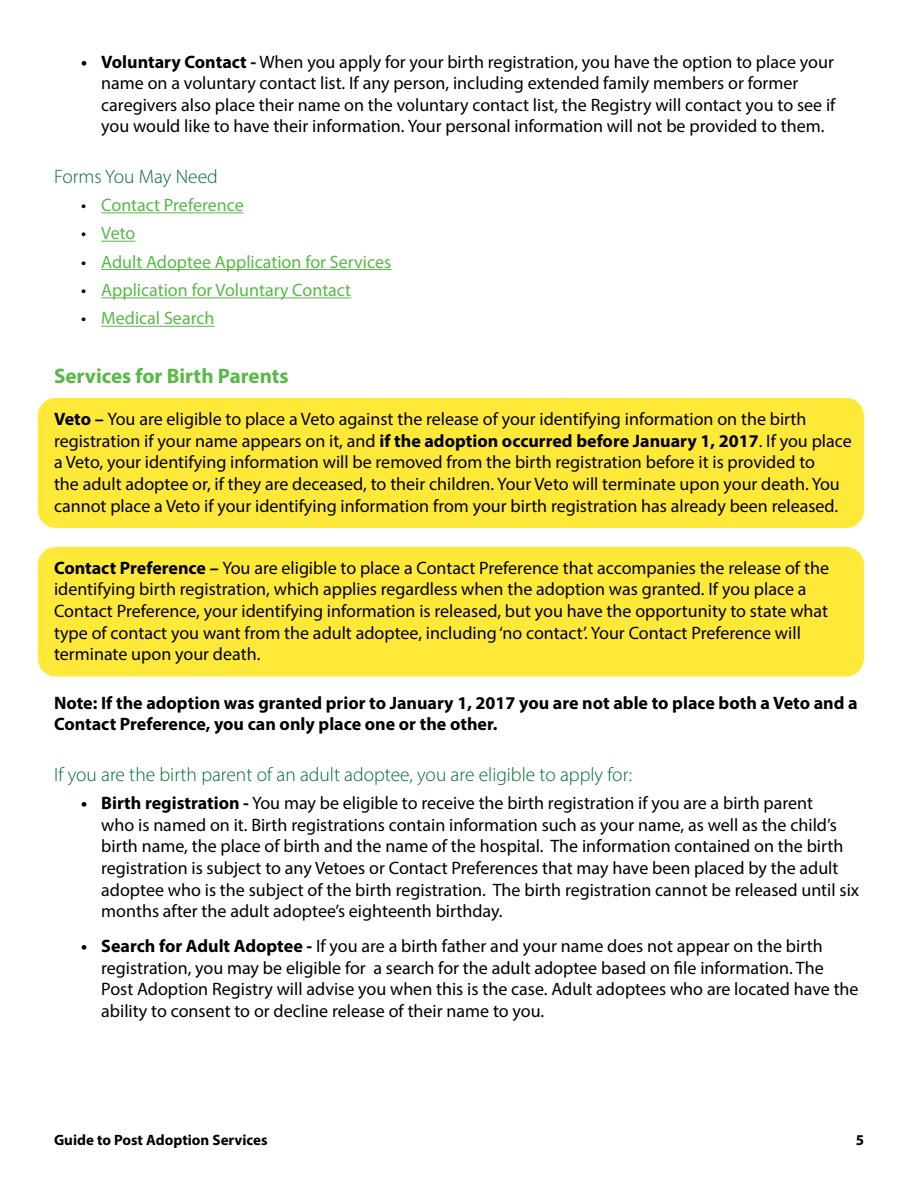
<style>
.page{position:relative;width:918px;height:1188px;background:#fff}
.page>*{position:absolute;margin:0;border:0;box-sizing:border-box;transform-origin:0 0}
.t1{font:700 21px "Myriad Pro";color:#58b947}
.t2{font:300 19.5px "Myriad Pro";color:#006b35}
.t3{font:18px/21.6px "Myriad Pro";color:#000}
.t4{font:700 18px/21.6px "Myriad Pro";color:#000}
.t5{font:18px "Myriad Pro";color:#58b947}
.t6{font:700 15px "Myriad Pro";color:#000}
.s1{font-weight:700}
.s2{color:#000}
</style>
<div class="page">
<div style="left:38px;top:547px;width:826px;height:130px;background:#ffe938;border-radius:18px"></div>
<div style="left:38px;top:398px;width:826px;height:130px;background:#ffe938;border-radius:18px"></div>
<hr style="left:101px;top:212px;width:143px;height:1px;background:#58b947">
<hr style="left:101px;top:241px;width:34px;height:1px;background:#58b947">
<hr style="left:101px;top:269px;width:290px;height:1px;background:#58b947">
<hr style="left:101px;top:297px;width:250px;height:1px;background:#58b947">
<hr style="left:101px;top:326px;width:113px;height:1px;background:#58b947">
<p class="t3" style="left:101px;top:50px;width:736px;text-indent:-20px"><span class="s1">• Voluntary Contact -</span> When you apply for your birth registration, you have the option to place your name on a voluntary contact list. If any person, including extended family members or former caregivers also place their name on the voluntary contact list, the Registry will contact you to see if you would like to have their information. Your personal information will not be provided to them.</p>
<p class="t2" style="left:54px;top:164px;width:165px">Forms You May Need</p>
<p class="t5" style="left:81px;top:194px;width:164px"><span class="s2">•</span> Contact Preference</p>
<p class="t5" style="left:81px;top:222px;width:56px"><span class="s2">•</span> Veto</p>
<p class="t5" style="left:81px;top:251px;width:312px"><span class="s2">•</span> Adult Adoptee Application for Services</p>
<p class="t5" style="left:81px;top:279px;width:272px"><span class="s2">•</span> Application for Voluntary Contact</p>
<p class="t5" style="left:81px;top:307px;width:135px"><span class="s2">•</span> Medical Search</p>
<p class="t1" style="left:54px;top:363px;width:236px">Services for Birth Parents</p>
<p class="t3" style="left:54px;top:408px;width:799px"><span class="s1">Veto –</span> You are eligible to place a Veto against the release of your identifying information on the birth registration if your name appears on it, and <span class="s1">if the adoption occurred before January 1, 2017</span>. If you place a Veto, your identifying information will be removed from the birth registration before it is provided to<br>the adult adoptee or, if they are deceased, to their children. Your Veto will terminate upon your death. You cannot place a Veto if your identifying information from your birth registration has already been released.</p>
<p class="t3" style="left:54px;top:557px;width:777px"><span class="s1">Contact Preference –</span> You are eligible to place a Contact Preference that accompanies the release of the identifying birth registration, which applies regardless when the adoption was granted. If you place a Contact Preference, your identifying information is released, but you have the opportunity to state what type of contact you want from the adult adoptee, including ‘no contact’. Your Contact Preference will terminate upon your death.</p>
<p class="t4" style="left:54px;top:691px;width:805px">Note: If the adoption was granted prior to January 1, 2017 you are not able to place both a Veto and a<br>Contact Preference, you can only place one or the other.</p>
<p class="t2" style="left:54px;top:763px;width:580px">If you are the birth parent of an adult adoptee, you are eligible to apply for:</p>
<p class="t3" style="left:101px;top:792px;width:759px;text-indent:-20px"><span class="s1">• Birth registration -</span> You may be eligible to receive the birth registration if you are a birth parent<br>who is named on it. Birth registrations contain information such as your name, as well as the child’s birth name, the place of birth and the name of the hospital. The information contained on the birth registration is subject to any Vetoes or Contact Preferences that may have been placed by the adult adoptee who is the subject of the birth registration. The birth registration cannot be released until six months after the adult adoptee’s eighteenth birthday.</p>
<p class="t3" style="left:101px;top:935px;width:759px;text-indent:-20px"><span class="s1">• Search for Adult Adoptee -</span> If you are a birth father and your name does not appear on the birth registration, you may be eligible for a search for the adult adoptee based on file information. The Post Adoption Registry will advise you when this is the case. Adult adoptees who are located have the ability to consent to or decline release of their name to you.</p>
<p class="t6" style="left:54px;top:1130px;width:215px">Guide to Post Adoption Services</p>
<p class="t6" style="left:856px;top:1130px;width:10px">5</p>
</div>
